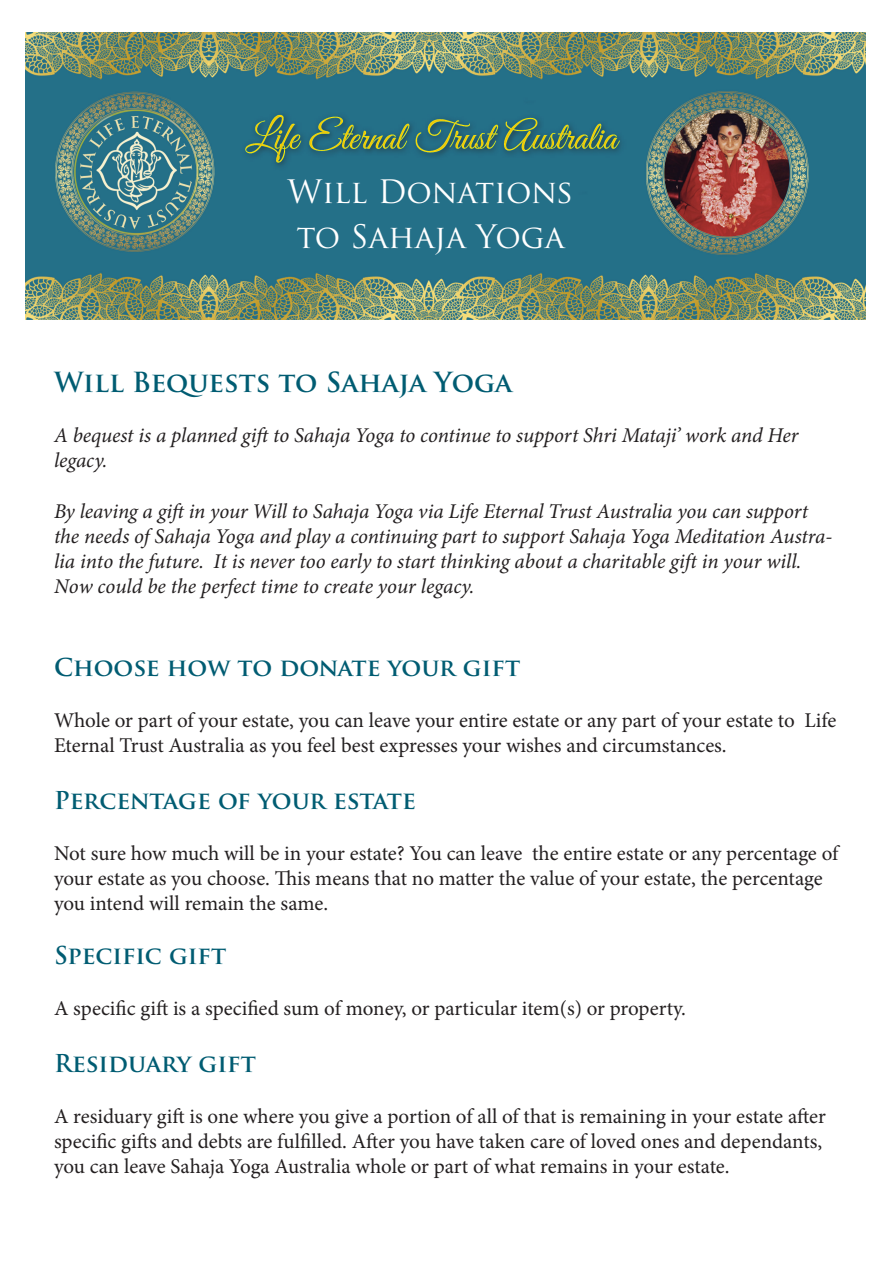
<style>
.page{position:relative;width:893px;height:1263px;background:#fff}
.page>*{position:absolute;margin:0;border:0;box-sizing:border-box;transform-origin:0 0}
.t1{font:31.5px "Trajan Pro";color:#fff}
.t2{font:700 27px "Trajan Pro";color:#005c72}
.t3{font:700 24px "Trajan Pro";color:#005c72}
.t4{font:700 24px "Trajan Pro";letter-spacing:-.02em;color:#005c72}
.t5{font:21px/25.2px "Minion Pro";letter-spacing:-.005em;color:#231f20}
.t6{font:italic 21px/25.2px "Minion Pro";letter-spacing:-.005em;color:#231f20}
</style>
<div class="page">
<img style="left:26px;top:33px;width:840px;height:286px">
<p class="t1" style="left:287px;top:171px;width:287px">Will Donations</p>
<p class="t1" style="left:296px;top:216px;width:269px">to Sahaja Yoga</p>
<p class="t2" style="left:54px;top:365px;width:460px">Will Bequests to Sahaja Yoga</p>
<p class="t6" style="left:54px;top:423px;width:746px">A bequest is a planned gift to Sahaja Yoga to continue to support Shri Mataji’ work and Her legacy.</p>
<p class="t6" style="left:54px;top:498px;width:780px">By leaving a gift in your Will to Sahaja Yoga via Life Eternal Trust Australia you can support the needs of Sahaja Yoga and play a continuing part to support Sahaja Yoga Meditation Austra&shy;lia into the future. It is never too early to start thinking about a charitable gift in your will.<br>Now could be the perfect time to create your legacy.</p>
<p class="t3" style="left:54px;top:652px;width:468px">Choose how to donate your gift</p>
<p class="t5" style="left:54px;top:707px;width:784px">Whole or part of your estate, you can leave your entire estate or any part of your estate to Life<br>Eternal Trust Australia as you feel best expresses your wishes and circumstances.</p>
<p class="t4" style="left:54px;top:786px;width:363px">Percentage of your estate</p>
<p class="t5" style="left:54px;top:840px;width:786px">Not sure how much will be in your estate? You can leave the entire estate or any percentage of your estate as you choose. This means that no matter the value of your estate, the percentage you intend will remain the same.</p>
<p class="t3" style="left:54px;top:940px;width:174px">Specific gift</p>
<p class="t5" style="left:54px;top:995px;width:633px">A specific gift is a specified sum of money, or particular item(s) or property.</p>
<p class="t3" style="left:54px;top:1048px;width:203px">Residuary gift</p>
<p class="t5" style="left:54px;top:1103px;width:773px">A residuary gift is one where you give a portion of all of that is remaining in your estate after specific gifts and debts are fulfilled. After you have taken care of loved ones and dependants, you can leave Sahaja Yoga Australia whole or part of what remains in your estate.</p>
</div>
